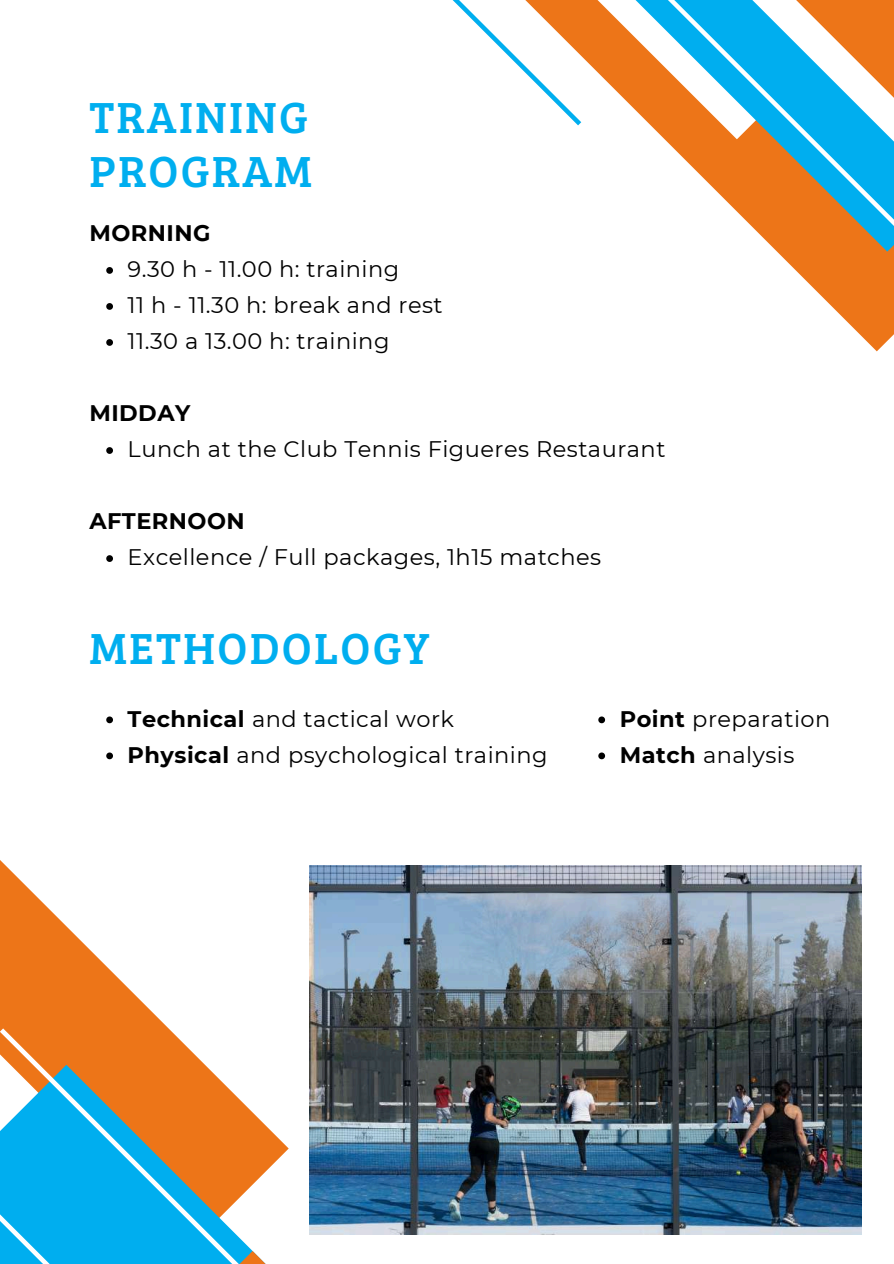
<style>
.page{position:relative;width:894px;height:1264px;background:#fff}
.page>*{position:absolute;margin:0;border:0;box-sizing:border-box;transform-origin:0 0}
.t1{font:45px/54px "Bree Serif";letter-spacing:.05em;color:#00aeef}
.t2{font:22.5px/36px "Montserrat";letter-spacing:.02em;color:#000}
.t3{font:700 22.5px "Montserrat";letter-spacing:.02em;color:#000}
.s1{font-weight:700}
</style>
<div class="page">
<svg style="left:777px;top:252px;width:116px;height:100px;fill:#ed7518"></svg>
<svg style="left:770px;top:245px;width:123px;height:7px"></svg>
<svg style="left:452px;top:0;width:88px;height:88px"></svg>
<svg style="left:540px;top:0;width:353px;height:245px"></svg>
<svg style="left:106px;top:267px;width:7px;height:7px"></svg>
<svg style="left:106px;top:303px;width:7px;height:7px"></svg>
<svg style="left:106px;top:339px;width:7px;height:7px"></svg>
<svg style="left:106px;top:447px;width:7px;height:7px"></svg>
<svg style="left:106px;top:555px;width:7px;height:7px"></svg>
<svg style="left:106px;top:716px;width:7px;height:7px"></svg>
<svg style="left:106px;top:752px;width:7px;height:7px"></svg>
<svg style="left:0;top:860px;width:168px;height:168px;fill:#ed7518"></svg>
<svg style="left:0;top:1028px;width:382px;height:235px"></svg>
<svg style="left:598px;top:716px;width:7px;height:7px"></svg>
<svg style="left:598px;top:752px;width:7px;height:7px"></svg>
<img style="left:309px;top:865px;width:552px;height:369px">
<h1 class="t1" style="left:89px;top:88px;width:224px">TRAINING<br>PROGRAM</h1>
<p class="t3" style="left:89px;top:219px;width:122px">MORNING</p>
<p class="t2" style="left:128px;top:251px;width:316px">9.30 h - 11.00 h: training<br>11 h - 11.30 h: break and rest<br>11.30 a 13.00 h: training</p>
<p class="t3" style="left:89px;top:399px;width:102px">MIDDAY</p>
<p class="t2" style="left:128px;top:431px;width:539px">Lunch at the Club Tennis Figueres Restaurant</p>
<p class="t3" style="left:89px;top:507px;width:157px">AFTERNOON</p>
<p class="t2" style="left:128px;top:539px;width:475px">Excellence / Full packages, 1h15 matches</p>
<h1 class="t1" style="left:89px;top:618px;width:341px">METHODOLOGY</h1>
<p class="t2" style="left:128px;top:700px;width:421px"><span class="s1">Technical</span> and tactical work<br><span class="s1">Physical</span> and psychological training</p>
<p class="t2" style="left:619px;top:700px;width:212px"><span class="s1">Point</span> preparation<br><span class="s1">Match</span> analysis</p>
</div>
